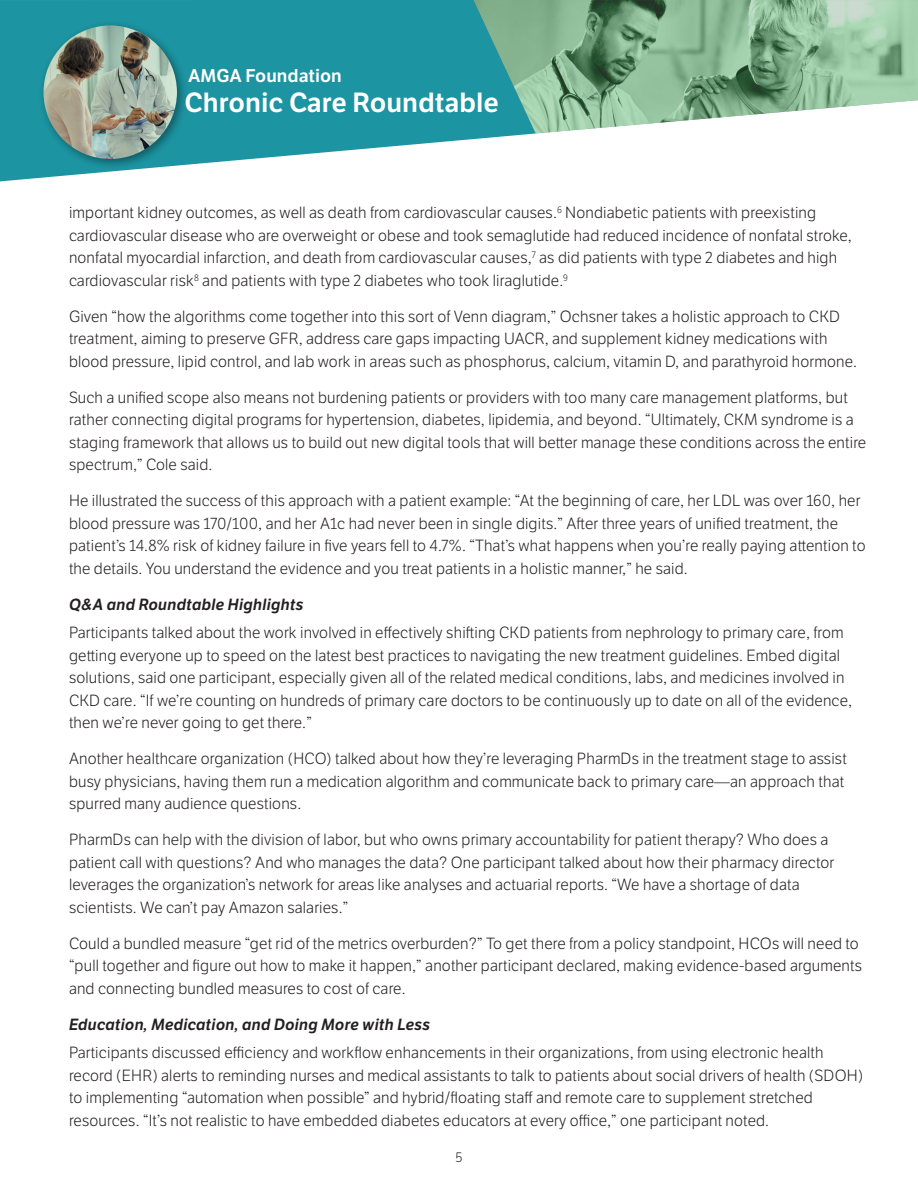
<style>
.page{position:relative;width:918px;height:1188px;background:#fff}
.page>*{position:absolute;margin:0;border:0;box-sizing:border-box;transform-origin:0 0}
.t1{font:600 27px "LFT Etica";color:#fff}
.t2{font:600 18px "LFT Etica";color:#fff}
.t3{font:300 15.75px/22.5px "LFT Etica";letter-spacing:.01em;color:#231f20}
.t4{font:italic 15.75px "LFT Etica SB";letter-spacing:.01em;color:#231f20}
.t5{font:300 13.5px "LFT Etica";color:#231f20}
</style>
<div class="page">
<svg style="left:0;top:0;width:536px;height:181px;fill:#1c94a1"></svg>
<img style="left:473px;top:0;width:445px;height:133px">
<div style="left:38px;top:20px;width:150px;height:150px;background:#231f20;opacity:.44"></div>
<img style="left:44px;top:26px;width:133px;height:133px;border-radius:67px">
<p class="t2" style="left:188px;top:64px;width:155px">AMGA Foundation</p>
<h1 class="t1" style="left:184px;top:86px;width:316px">Chronic Care Roundtable</h1>
<p class="t3" style="left:69px;top:202px;width:784px">important kidney outcomes, as well as death from cardiovascular causes.<sup>6</sup> Nondiabetic patients with preexisting cardiovascular disease who are overweight or obese and took semaglutide had reduced incidence of nonfatal stroke, nonfatal myocardial infarction, and death from cardiovascular causes,<sup>7</sup> as did patients with type 2 diabetes and high cardiovascular risk<sup>8</sup> and patients with type 2 diabetes who took liraglutide.<sup>9</sup></p>
<p class="t3" style="left:69px;top:306px;width:790px">Given “how the algorithms come together into this sort of Venn diagram,” Ochsner takes a holistic approach to CKD treatment, aiming to preserve GFR, address care gaps impacting UACR, and supplement kidney medications with blood pressure, lipid control, and lab work in areas such as phosphorus, calcium, vitamin D, and parathyroid hormone.</p>
<p class="t3" style="left:69px;top:387px;width:799px">Such a unified scope also means not burdening patients or providers with too many care management platforms, but rather connecting digital programs for hypertension, diabetes, lipidemia, and beyond. “Ultimately, CKM syndrome is a staging framework that allows us to build out new digital tools that will better manage these conditions across the entire spectrum,” Cole said.</p>
<p class="t3" style="left:69px;top:490px;width:798px">He illustrated the success of this approach with a patient example: “At the beginning of care, her LDL was over 160, her blood pressure was 170/100, and her A1c had never been in single digits.” After three years of unified treatment, the patient’s 14.8% risk of kidney failure in five years fell to 4.7%. “That’s what happens when you’re really paying attention to the details. You understand the evidence and you treat patients in a holistic manner,” he said.</p>
<p class="t4" style="left:69px;top:595px;width:236px">Q&amp;A and Roundtable Highlights</p>
<p class="t3" style="left:69px;top:622px;width:785px">Participants talked about the work involved in effectively shifting CKD patients from nephrology to primary care, from getting everyone up to speed on the latest best practices to navigating the new treatment guidelines. Embed digital solutions, said one participant, especially given all of the related medical conditions, labs, and medicines involved in CKD care. “If we’re counting on hundreds of primary care doctors to be continuously up to date on all of the evidence, then we’re never going to get there.”</p>
<p class="t3" style="left:69px;top:748px;width:779px">Another healthcare organization (HCO) talked about how they’re leveraging PharmDs in the treatment stage to assist busy physicians, having them run a medication algorithm and communicate back to primary care—an approach that spurred many audience questions.</p>
<p class="t3" style="left:69px;top:829px;width:767px">PharmDs can help with the division of labor, but who owns primary accountability for patient therapy? Who does a patient call with questions? And who manages the data? One participant talked about how their pharmacy director leverages the organization’s network for areas like analyses and actuarial reports. “We have a shortage of data scientists. We can’t pay Amazon salaries.”</p>
<p class="t3" style="left:69px;top:933px;width:795px">Could a bundled measure “get rid of the metrics overburden?” To get there from a policy standpoint, HCOs will need to “pull together and figure out how to make it happen,” another participant declared, making evidence-based arguments and connecting bundled measures to cost of care.</p>
<p class="t4" style="left:69px;top:1015px;width:363px">Education, Medication, and Doing More with Less</p>
<p class="t3" style="left:69px;top:1042px;width:796px">Participants discussed efficiency and workflow enhancements in their organizations, from using electronic health record (EHR) alerts to reminding nurses and medical assistants to talk to patients about social drivers of health (SDOH) to implementing “automation when possible” and hybrid/floating staff and remote care to supplement stretched resources. “It’s not realistic to have embedded diabetes educators at every office,” one participant noted.</p>
<p class="t5" style="left:455px;top:1150px;width:9px">5</p>
</div>
